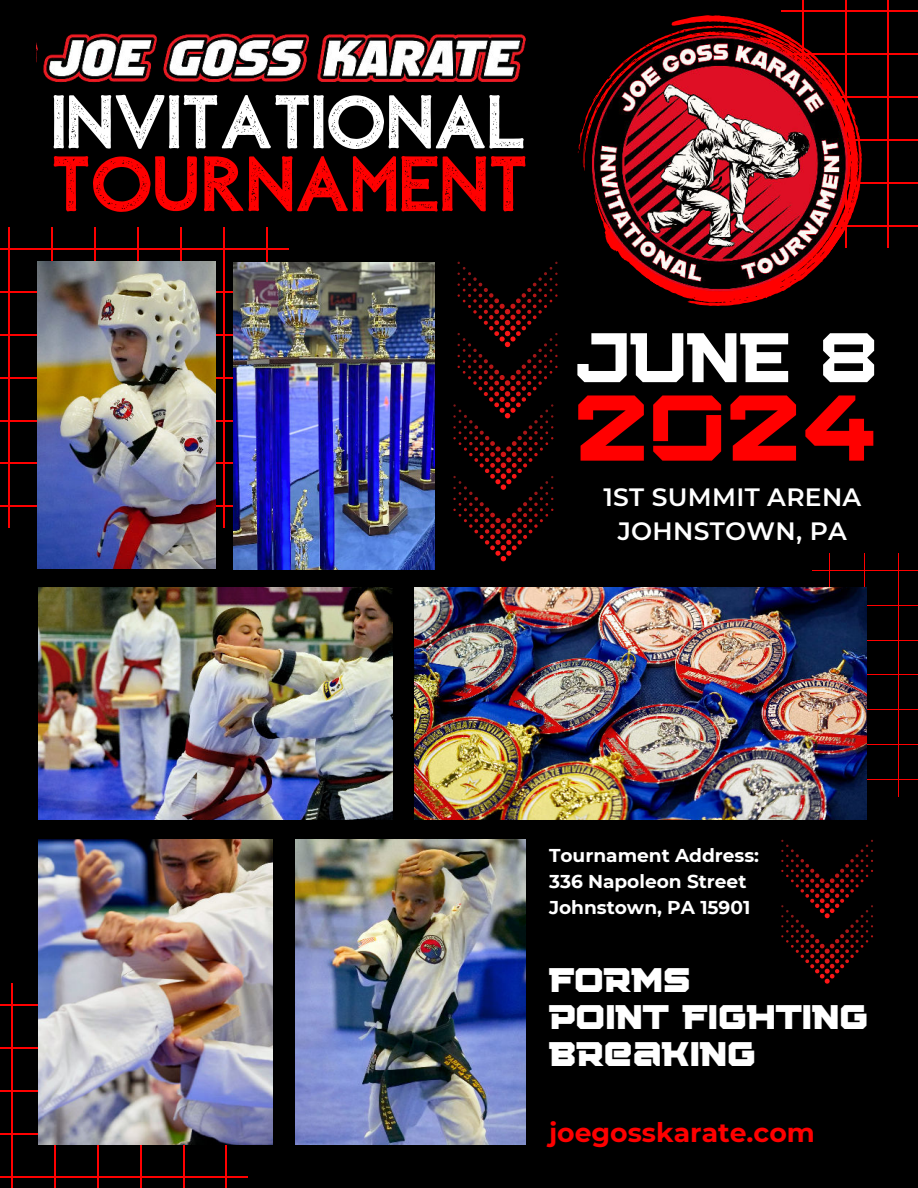
<style>
.page{position:relative;width:918px;height:1188px;background:#000}
.page>*{position:absolute;margin:0;border:0;box-sizing:border-box;transform-origin:0 0}
.t1{font:93.15px "Squartiqa 4 F Light";color:#f00}
.t2{font:78px "Aleppo";color:#f00}
.t3{font:75.6px "Aleppo";color:#fff}
.t4{font:69.9px "Squartiqa 4 F Light";color:#fff}
.t5{font:34.2px/36.9px "Squartiqa 4 F";color:#fff}
.t6{font:700 26.7px "Montserrat";color:#f00}
.t7{font:600 25.05px/34.2px "Montserrat";letter-spacing:.015em;color:#fff;text-align:center}
.t8{font:700 18.6px/26px "Montserrat";color:#fff}
</style>
<div class="page">
<img style="left:36px;top:33px;width:490px;height:50px">
<hr style="left:899px;top:553px;width:1px;height:244px;background:#f00">
<hr style="left:864px;top:553px;width:1px;height:244px;background:#f00">
<hr style="left:829px;top:553px;width:1px;height:244px;background:#f00">
<hr style="left:812px;top:779px;width:106px;height:1px;background:#f00">
<hr style="left:812px;top:744px;width:106px;height:1px;background:#f00">
<hr style="left:812px;top:709px;width:106px;height:1px;background:#f00">
<hr style="left:812px;top:675px;width:106px;height:1px;background:#f00">
<hr style="left:812px;top:640px;width:106px;height:1px;background:#f00">
<hr style="left:812px;top:605px;width:106px;height:1px;background:#f00">
<hr style="left:812px;top:570px;width:106px;height:1px;background:#f00">
<hr style="left:266px;top:227px;width:1px;height:301px;background:#f00">
<hr style="left:223px;top:227px;width:1px;height:301px;background:#f00">
<hr style="left:181px;top:227px;width:1px;height:301px;background:#f00">
<hr style="left:138px;top:227px;width:1px;height:301px;background:#f00">
<hr style="left:95px;top:227px;width:1px;height:301px;background:#f00">
<hr style="left:52px;top:227px;width:1px;height:301px;background:#f00">
<hr style="left:9px;top:227px;width:1px;height:301px;background:#f00">
<hr style="left:0;top:506px;width:288px;height:1px;background:#f00">
<hr style="left:0;top:463px;width:288px;height:1px;background:#f00">
<hr style="left:0;top:420px;width:288px;height:1px;background:#f00">
<hr style="left:0;top:377px;width:288px;height:1px;background:#f00">
<hr style="left:0;top:334px;width:288px;height:1px;background:#f00">
<hr style="left:0;top:291px;width:288px;height:1px;background:#f00">
<hr style="left:0;top:248px;width:288px;height:1px;background:#f00">
<svg style="left:453px;top:262px;width:105px;height:299px"></svg>
<img style="left:414px;top:587px;width:452px;height:232px">
<hr style="left:226px;top:984px;width:1px;height:204px;background:#f00">
<hr style="left:183px;top:984px;width:1px;height:204px;background:#f00">
<hr style="left:140px;top:984px;width:1px;height:204px;background:#f00">
<hr style="left:97px;top:984px;width:1px;height:204px;background:#f00">
<hr style="left:54px;top:984px;width:1px;height:204px;background:#f00">
<hr style="left:11px;top:984px;width:1px;height:204px;background:#f00">
<hr style="left:0;top:1176px;width:248px;height:1px;background:#f00">
<hr style="left:0;top:1133px;width:248px;height:1px;background:#f00">
<hr style="left:0;top:1090px;width:248px;height:1px;background:#f00">
<hr style="left:0;top:1048px;width:248px;height:1px;background:#f00">
<hr style="left:0;top:1005px;width:248px;height:1px;background:#f00">
<img style="left:38px;top:840px;width:234px;height:305px">
<svg style="left:781px;top:840px;width:92px;height:144px"></svg>
<hr style="left:888px;top:0;width:1px;height:247px;background:#f00">
<hr style="left:781px;top:225px;width:137px;height:1px;background:#f00">
<hr style="left:781px;top:183px;width:137px;height:1px;background:#f00">
<hr style="left:781px;top:140px;width:137px;height:1px;background:#f00">
<hr style="left:781px;top:97px;width:137px;height:1px;background:#f00">
<hr style="left:781px;top:54px;width:137px;height:1px;background:#f00">
<hr style="left:781px;top:11px;width:137px;height:1px;background:#f00">
<svg style="left:578px;top:53px;width:284px;height:174px"></svg>
<img style="left:584px;top:0;width:270px;height:306px">
<img style="left:38px;top:587px;width:354px;height:232px">
<img style="left:38px;top:262px;width:178px;height:307px">
<img style="left:233px;top:262px;width:202px;height:307px">
<img style="left:295px;top:840px;width:231px;height:305px">
<h3 class="t3" style="left:51px;top:70px;width:476px">INVITATIONAL</h3>
<h2 class="t2" style="left:51px;top:131px;width:478px">TOURNAMENT</h2>
<h3 class="t4" style="left:574px;top:321px;width:305px">JUNE 8</h3>
<h1 class="t1" style="left:574px;top:379px;width:306px">2024</h1>
<h3 class="t7" style="left:603px;top:479px;width:259px">1ST SUMMIT ARENA<br>JOHNSTOWN, PA</h3>
<p class="t8" style="left:549px;top:842px;width:212px">Tournament Address:<br>336 Napoleon Street<br>Johnstown, PA 15901</p>
<h3 class="t5" style="left:549px;top:961px;width:321px">FORMS<br>POINT FIGHTING<br>BREAKING</h3>
<h3 class="t6" style="left:549px;top:1113px;width:267px">joegosskarate.com</h3>
</div>
